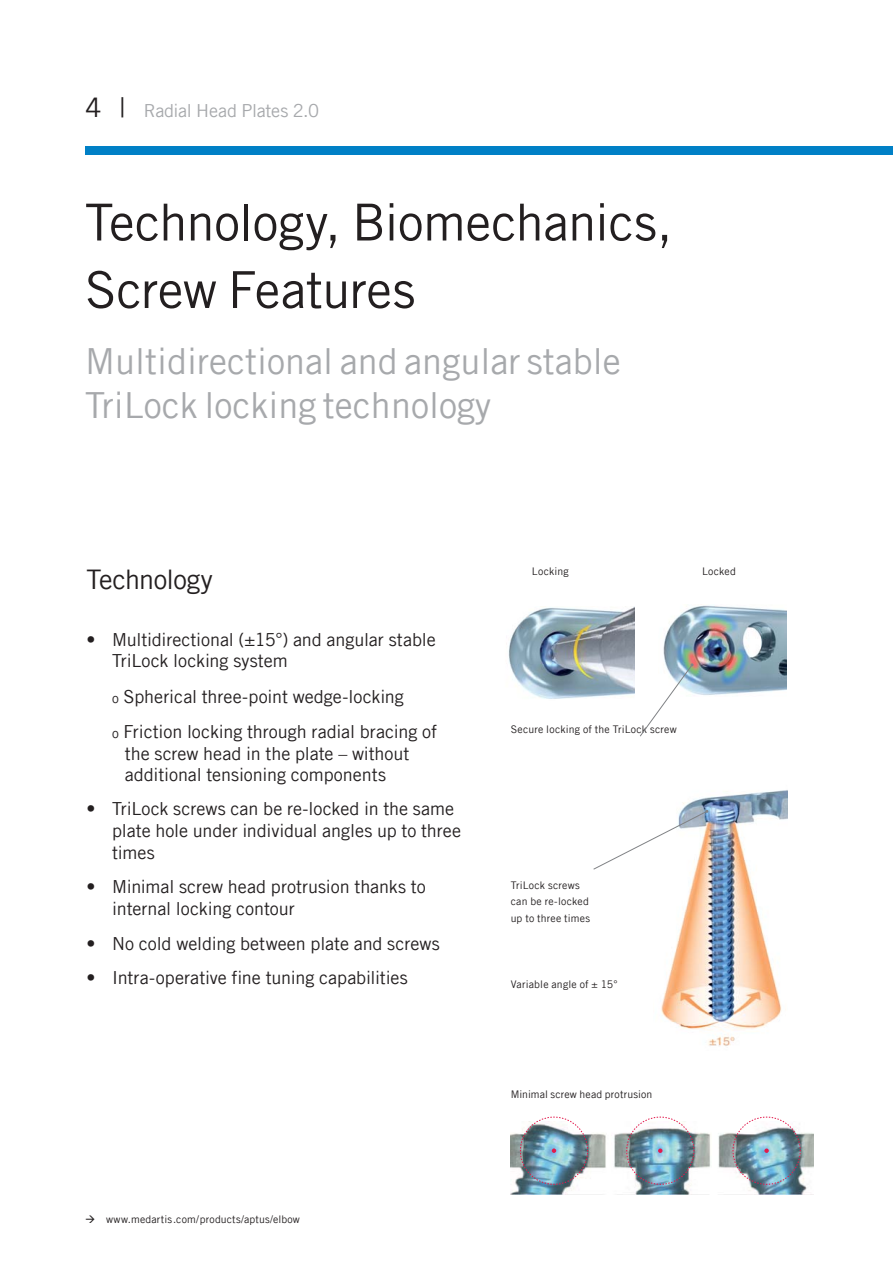
<style>
.page{position:relative;width:893px;height:1263px;background:#fff}
.page>*{position:absolute;margin:0;border:0;box-sizing:border-box;transform-origin:0 0}
.t1{font:51px/67.5px "Trade Gothic LT Com";letter-spacing:-.01em;color:#231f20}
.t2{font:36px/43.5px "Trade Gothic LT Com";color:#a7a9ac}
.t3{font:27px "Trade Gothic LT Com";letter-spacing:-.025em;color:#231f20}
.t4{font:18px/21.6px "Trade Gothic LT Com";letter-spacing:-.005em;color:#231f20}
.t5{font:18px "Trade Gothic LT Com";letter-spacing:-.02em;color:#a7a9ac}
.t6{font:10.5px/16.5px "Trade Gothic LT Com";letter-spacing:.015em;color:#231f20}
.s1{font-size:27px;color:#231f20}
.s2{font-size:13.5px}
</style>
<div class="page">
<div style="left:85px;top:147px;width:808px;height:8px;background:#0080c6"></div>
<img style="left:508px;top:607px;width:127px;height:92px">
<img style="left:663px;top:605px;width:124px;height:90px">
<img style="left:661px;top:790px;width:126px;height:256px">
<svg style="left:593px;top:810px;width:115px;height:60px"></svg>
<svg style="left:640px;top:663px;width:53px;height:74px"></svg>
<img style="left:511px;top:1132px;width:302px;height:62px">
<img style="left:520px;top:1117px;width:68px;height:68px">
<img style="left:626px;top:1117px;width:68px;height:68px">
<img style="left:733px;top:1117px;width:68px;height:68px">
<p class="t5" style="left:85px;top:100px;width:236px"><span class="s1">4 |</span> Radial Head Plates 2.0</p>
<h1 class="t1" style="left:85px;top:188px;width:589px">Technology, Biomechanics,<br>Screw Features</h1>
<h2 class="t2" style="left:85px;top:339px;width:537px">Multidirectional and angular stable<br>TriLock locking technology</h2>
<h3 class="t3" style="left:87px;top:563px;width:128px">Technology</h3>
<p class="t4" style="left:112px;top:628px;width:325px;text-indent:-26px">• Multidirectional (±15°) and angular stable<br>TriLock locking system</p>
<p class="t4" style="left:112px;top:678px;width:326px;line-height:35.2px"><span class="s2">o</span> Spherical three-point wedge-locking<br><span class="s2">o</span> Friction locking through radial bracing of</p>
<p class="t4" style="left:125px;top:742px;width:286px">the screw head in the plate – without additional tensioning components</p>
<p class="t4" style="left:112px;top:798px;width:350px;text-indent:-26px">• TriLock screws can be re-locked in the same plate hole under individual angles up to three times</p>
<p class="t4" style="left:112px;top:876px;width:315px;text-indent:-26px">• Minimal screw head protrusion thanks to internal locking contour</p>
<p class="t4" style="left:87px;top:933px;width:355px">• No cold welding between plate and screws</p>
<p class="t4" style="left:87px;top:967px;width:323px">• Intra-operative fine tuning capabilities</p>
<p class="t6" style="left:85px;top:1210px;width:216px">→ www.medartis.com/products/aptus/elbow</p>
<p class="t6" style="left:532px;top:562px;width:38px">Locking</p>
<p class="t6" style="left:702px;top:562px;width:35px">Locked</p>
<p class="t6" style="left:511px;top:720px;width:168px">Secure locking of the TriLock screw</p>
<p class="t6" style="left:511px;top:876px;width:81px">TriLock screws can be re-locked up to three times</p>
<p class="t6" style="left:511px;top:975px;width:108px">Variable angle of ± 15°</p>
<p class="t6" style="left:511px;top:1085px;width:143px">Minimal screw head protrusion</p>
</div>
